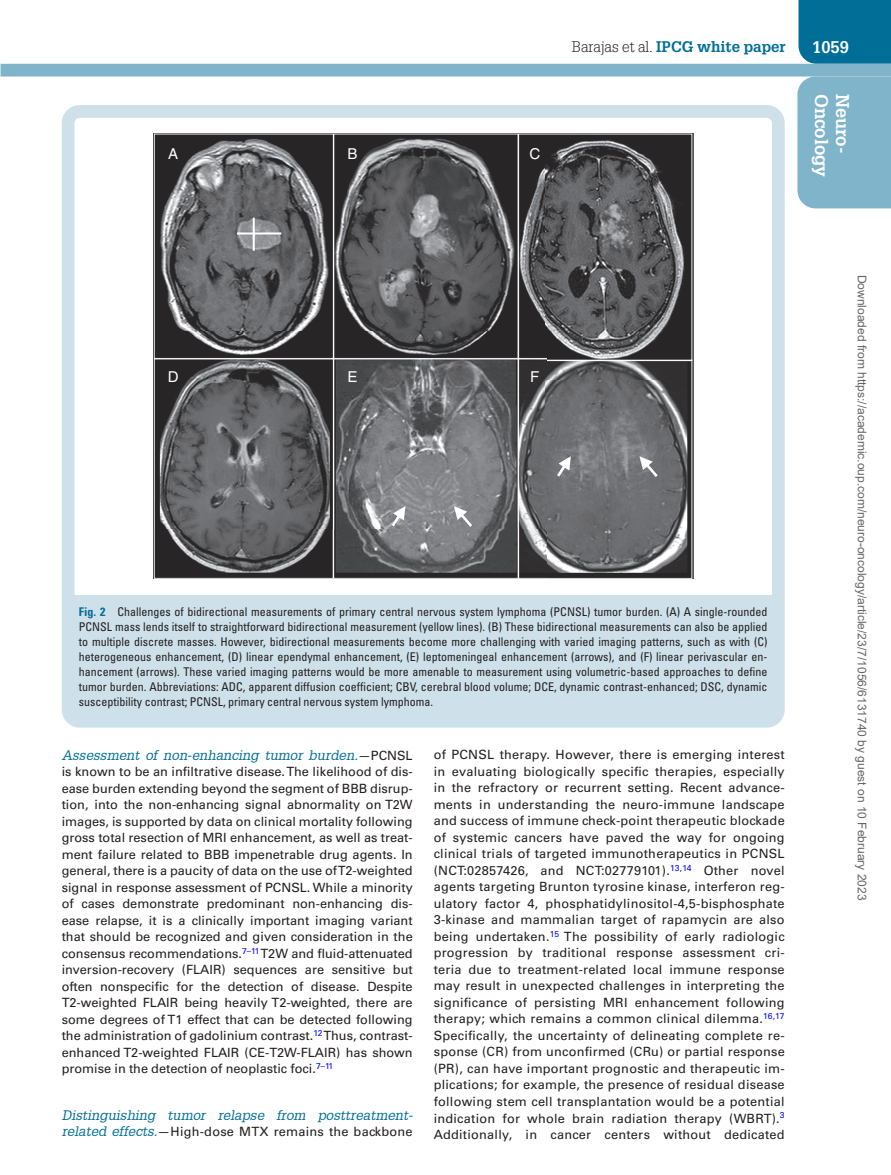
<style>
.page{position:relative;width:891px;height:1175px;background:#fff}
.page>*{position:absolute;margin:0;border:0;box-sizing:border-box;transform-origin:0 0}
.t1{font:700 18px "Glypha LT Std";color:#fff}
.t2{font:700 16.5px "Glypha LT Std";color:#fff}
.t3{font:700 15px "Glypha LT Std";color:#006e96}
.t4{font:15px "Helvetica";color:#fff}
.t5{font:italic 13.5px "Glypha LT Std";color:#006e96}
.t6{font:12.75px/16.5px "Univers LT Std";letter-spacing:.02em;color:#231f20;text-align:justify}
.t7{font:condensed 12px/15px "Univers LT Std";color:#231f20;text-align:justify}
.t8{font:12px "Arial";color:#666}
.s1{font-weight:300;color:#231f20}
.s2{font-weight:700;color:#006e96}
.s3{font-family:"Univers LT Std";font-style:normal;font-size:12.75px;color:#231f20}
.s4{font-family:"Glypha LT Std";font-style:italic;font-size:13.5px;color:#006e96}
</style>
<div class="page">
<div style="left:799px;top:0;width:92px;height:64px;background:#006e96"></div>
<div style="left:1px;top:64px;width:890px;height:12px;background:#7fb4ca"></div>
<div style="left:797px;top:76px;width:94px;height:132px;background:#7fb4ca"></div>
<div style="left:70px;top:595px;width:706px;height:121px;background:#cee0ea"></div>
<img style="left:153px;top:133px;width:540px;height:445px">
<div style="left:62px;top:105px;width:723px;height:622px;border:13px solid #cee0ea;border-radius:12px"></div>
<p class="t4" style="left:168px;top:145px;width:12px">A</p>
<p class="t4" style="left:347px;top:145px;width:12px">B</p>
<p class="t4" style="left:529px;top:145px;width:12px">C</p>
<p class="t3" style="left:572px;top:37px;width:215px"><span class="s1">Barajas et al.</span> IPCG white paper</p>
<p class="t2" style="left:812px;top:37px;width:38px">1059</p>
<h1 class="t1" style="left:833px;top:94px;width:85px;rotate:90deg">Oncology</h1>
<h1 class="t1" style="left:854px;top:94px;width:61px;rotate:90deg">Neuro-</h1>
<p class="t4" style="left:168px;top:368px;width:12px">D</p>
<p class="t4" style="left:347px;top:368px;width:12px">E</p>
<p class="t4" style="left:530px;top:368px;width:11px">F</p>
<p class="t7" style="left:79px;top:604px;width:690px"><span class="s2">Fig. 2</span> Challenges of bidirectional measurements of primary central nervous system lymphoma (PCNSL) tumor burden. (A) A single-rounded PCNSL mass lends itself to straightforward bidirectional measurement (yellow lines). (B) These bidirectional measurements can also be applied to multiple discrete masses. However, bidirectional measurements become more challenging with varied imaging patterns, such as with (C) heterogeneous enhancement, (D) linear ependymal enhancement, (E) leptomeningeal enhancement (arrows), and (F) linear perivascular en&shy;hancement (arrows). These varied imaging patterns would be more amenable to measurement using volumetric-based approaches to define tumor burden. Abbreviations: ADC, apparent diffusion coefficient; CBV, cerebral blood volume; DCE, dynamic contrast-enhanced; DSC, dynamic susceptibility contrast; PCNSL, primary central nervous system lymphoma.</p>
<p class="t5" style="left:62px;top:747px;width:353px">Assessment of non-enhancing tumor burden.<span class="s3">—PCNSL</span></p>
<p class="t6" style="left:62px;top:763px;width:353px">is known to be an infiltrative disease. The likelihood of dis&shy;ease burden extending beyond the segment of BBB disrup&shy;tion, into the non-enhancing signal abnormality on T2W images, is supported by data on clinical mortality following gross total resection of MRI enhancement, as well as treat&shy;ment failure related to BBB impenetrable drug agents. In general, there is a paucity of data on the use of T2-weighted signal in response assessment of PCNSL. While a minority of cases demonstrate predominant non-enhancing dis&shy;ease relapse, it is a clinically important imaging variant that should be recognized and given consideration in the consensus recommendations.<sup>7–11</sup> T2W and fluid-attenuated inversion-recovery (FLAIR) sequences are sensitive but often nonspecific for the detection of disease. Despite T2-weighted FLAIR being heavily T2-weighted, there are some degrees of T1 effect that can be detected following the administration of gadolinium contrast.<sup>12</sup> Thus, contrast&shy;enhanced T2-weighted FLAIR (CE-T2W-FLAIR) has shown promise in the detection of neoplastic foci.<sup>7–11</sup></p>
<p class="t5" style="left:62px;top:1107px;width:353px">Distinguishing tumor relapse from posttreatment-</p>
<p class="t6" style="left:62px;top:1123px;width:352px"><span class="s4">related effects.</span>—High-dose MTX remains the backbone</p>
<p class="t6" style="left:434px;top:746px;width:353px">of PCNSL therapy. However, there is emerging interest in evaluating biologically specific therapies, especially in the refractory or recurrent setting. Recent advance&shy;ments in understanding the neuro-immune landscape and success of immune check-point therapeutic blockade of systemic cancers have paved the way for ongoing clinical trials of targeted immunotherapeutics in PCNSL (NCT:02857426, and NCT:02779101).<sup>13</sup><sup>,</sup><sup>14</sup> Other novel agents targeting Brunton tyrosine kinase, interferon reg&shy;ulatory factor 4, phosphatidylinositol-4,5-bisphosphate 3-kinase and mammalian target of rapamycin are also being undertaken.<sup>15</sup> The possibility of early radiologic progression by traditional response assessment cri&shy;teria due to treatment-related local immune response may result in unexpected challenges in interpreting the significance of persisting MRI enhancement following therapy; which remains a common clinical dilemma.<sup>16</sup><sup>,</sup><sup>17<br></sup>Specifically, the uncertainty of delineating complete re&shy;sponse (CR) from unconfirmed (CRu) or partial response (PR), can have important prognostic and therapeutic im&shy;plications; for example, the presence of residual disease following stem cell transplantation would be a potential indication for whole brain radiation therapy (WBRT).<sup>3<br></sup>Additionally, in cancer centers without dedicated</p>
<p class="t8" style="left:866px;top:275px;width:627px;rotate:90deg">Downloaded from https://academic.oup.com/neuro-oncology/article/23/7/1056/6131740 by guest on 10 February 2023</p>
</div>
